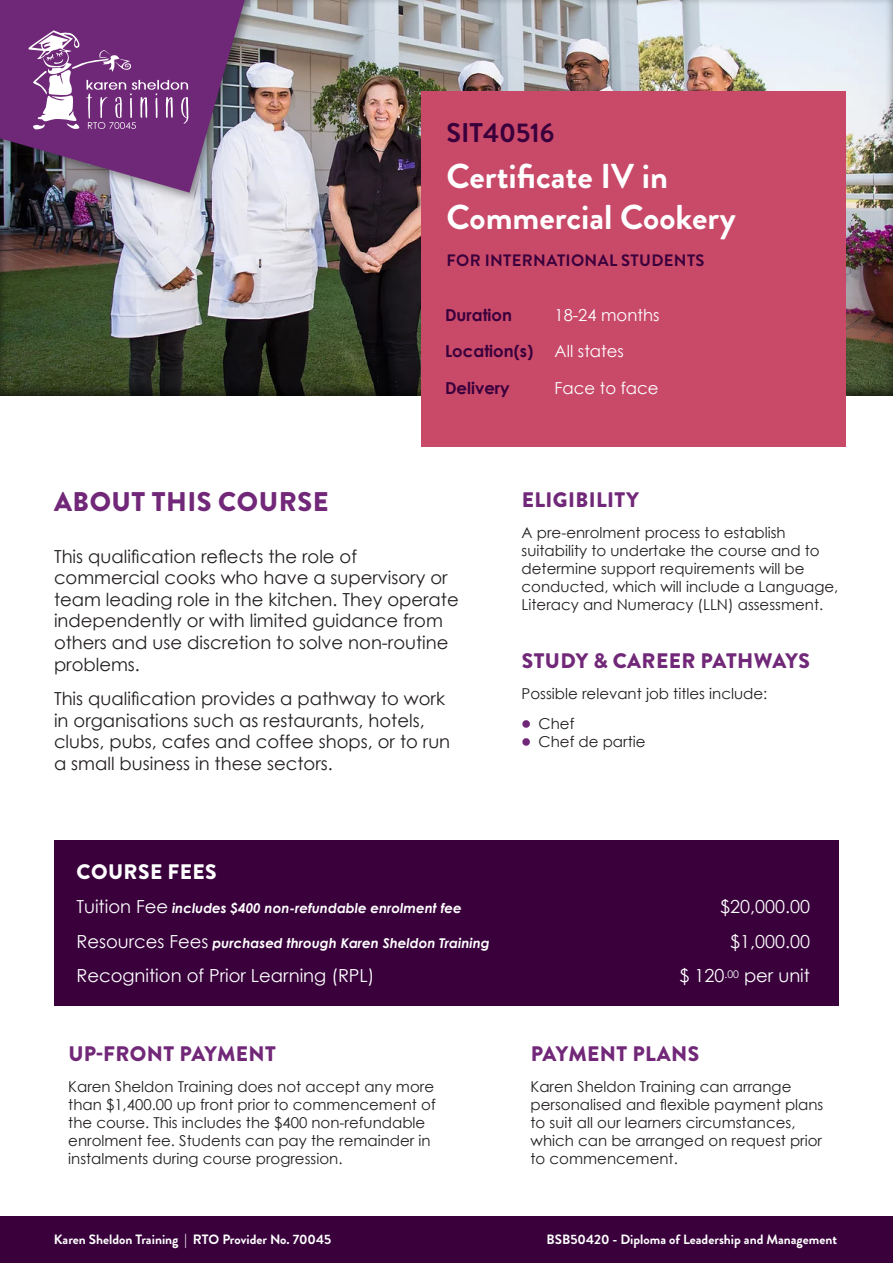
<style>
.page{position:relative;width:893px;height:1263px;background:#fff}
.page>*{position:absolute;margin:0;border:0;box-sizing:border-box;transform-origin:0 0}
.Heading_1{font:700 34.5px/41.4px "Brandon Grotesque";color:#fff}
.Heading_2{font:900 27px "Brandon Grotesque";letter-spacing:.02em;color:#712878}
.t1{font:700 27px "Brandon Grotesque";color:#39003c}
.Heading_3{font:900 21px "Brandon Grotesque";letter-spacing:.02em;color:#712878}
.Heading_3-2{font:900 21px "Brandon Grotesque";letter-spacing:.02em;color:#fff}
.Body{font:18px/21.6px "Century Gothic";color:#231f20}
.Body-2{font:18px "Century Gothic";color:#fff}
.Terms_Body{font:16.5px "Century Gothic";color:#fff}
.Terms_Body-2{font:700 16.5px "Century Gothic";color:#39003c}
.Audience{font:700 16.5px "Brandon Grotesque";letter-spacing:.02em;color:#39003c}
._10pt_Body{font:15px/18px "Century Gothic";color:#231f20}
.Body-3{font:15px "Century Gothic";color:#231f20}
.Body-4{font:italic 700 13.5px "Century Gothic";color:#fff}
.t2{font:700 13.5px "Brandon Grotesque";color:#fff}
.s1{color:#712878}
.s2{font-weight:400;font-style:normal;font-size:18px}
</style>
<div class="page">
<div style="left:0;top:1216px;width:893px;height:47px;background:#39003c"></div>
<div style="left:54px;top:840px;width:785px;height:166px;background:#39003c"></div>
<div style="left:0;top:0;width:893px;height:398px;background:#231f20;opacity:.75"></div>
<div style="left:0;top:0;width:293px;height:204px;background:#231f20;opacity:.5"></div>
<img style="left:0;top:0;width:282px;height:193px">
<svg style="left:29px;top:30px;width:159px;height:99px;background:#8a5090"></svg>
<div style="left:421px;top:91px;width:424px;height:355px;background:#c94969"></div>
<p class="t1" style="left:446px;top:114px;width:109px">SIT40516</p>
<p class="Heading_1" style="left:446px;top:156px;width:291px">Certificate IV in<br>Commercial Cookery</p>
<p class="Audience" style="left:447px;top:249px;width:259px">FOR INTERNATIONAL STUDENTS</p>
<p class="Terms_Body-2" style="left:445px;top:302px;width:68px">Duration</p>
<p class="Terms_Body" style="left:555px;top:303px;width:107px">18-24 months</p>
<p class="Terms_Body-2" style="left:445px;top:339px;width:90px">Location(s)</p>
<p class="Terms_Body" style="left:555px;top:340px;width:71px">All states</p>
<p class="Terms_Body-2" style="left:445px;top:376px;width:66px">Delivery</p>
<p class="Terms_Body" style="left:555px;top:377px;width:106px">Face to face</p>
<p class="Heading_2" style="left:54px;top:483px;width:276px">ABOUT THIS COURSE</p>
<p class="Body" style="left:54px;top:545px;width:406px">This qualification reflects the role of commercial cooks who have a supervisory or team leading role in the kitchen. They operate independently or with limited guidance from others and use discretion to solve non-routine problems.</p>
<p class="Body" style="left:54px;top:687px;width:398px">This qualification provides a pathway to work in organisations such as restaurants, hotels, clubs, pubs, cafes and coffee shops, or to run a small business in these sectors.</p>
<p class="Heading_3" style="left:522px;top:485px;width:119px">ELIGIBILITY</p>
<p class="_10pt_Body" style="left:522px;top:523px;width:318px">A pre-enrolment process to establish suitability to undertake the course and to determine support requirements will be conducted, which will include a Language, Literacy and Numeracy (LLN) assessment.</p>
<p class="Heading_3" style="left:522px;top:646px;width:290px">STUDY &amp; CAREER PATHWAYS</p>
<p class="Body-3" style="left:522px;top:683px;width:247px">Possible relevant job titles include:</p>
<p class="_10pt_Body" style="left:522px;top:715px;width:54px"><span class="s1">•</span> Chef</p>
<p class="_10pt_Body" style="left:522px;top:733px;width:125px"><span class="s1">•</span> Chef de partie</p>
<p class="Heading_3-2" style="left:77px;top:857px;width:142px">COURSE FEES</p>
<p class="Body-4" style="left:76px;top:898px;width:387px"><span class="s2">Tuition Fee</span> includes $400 non-refundable enrolment fee</p>
<p class="Body-2" style="left:720px;top:894px;width:91px">$20,000.00</p>
<p class="Body-4" style="left:76px;top:932px;width:415px"><span class="s2">Resources Fees</span> purchased through Karen Sheldon Training</p>
<p class="Body-2" style="left:730px;top:928px;width:81px">$1,000.00</p>
<p class="Body-2" style="left:76px;top:963px;width:300px">Recognition of Prior Learning (RPL)</p>
<p class="Body-2" style="left:680px;top:963px;width:132px">$ 120<sup>.00</sup> per unit</p>
<h3 class="Heading_3" style="left:68px;top:1039px;width:209px">UP-FRONT PAYMENT</h3>
<p class="_10pt_Body" style="left:68px;top:1077px;width:369px">Karen Sheldon Training does not accept any more than $1,400.00 up front prior to commencement of the course. This includes the $400 non-refundable enrolment fee. Students can pay the remainder in instalments during course progression.</p>
<h3 class="Heading_3" style="left:531px;top:1039px;width:170px">PAYMENT PLANS</h3>
<p class="_10pt_Body" style="left:530px;top:1077px;width:294px">Karen Sheldon Training can arrange personalised and flexible payment plans to suit all our learners circumstances, which can be arranged on request prior to commencement.</p>
<p class="t2" style="left:54px;top:1230px;width:279px">Karen Sheldon Training | RTO Provider No. 70045</p>
<p class="t2" style="left:546px;top:1230px;width:292px">BSB50420 - Diploma of Leadership and Management</p>
</div>
